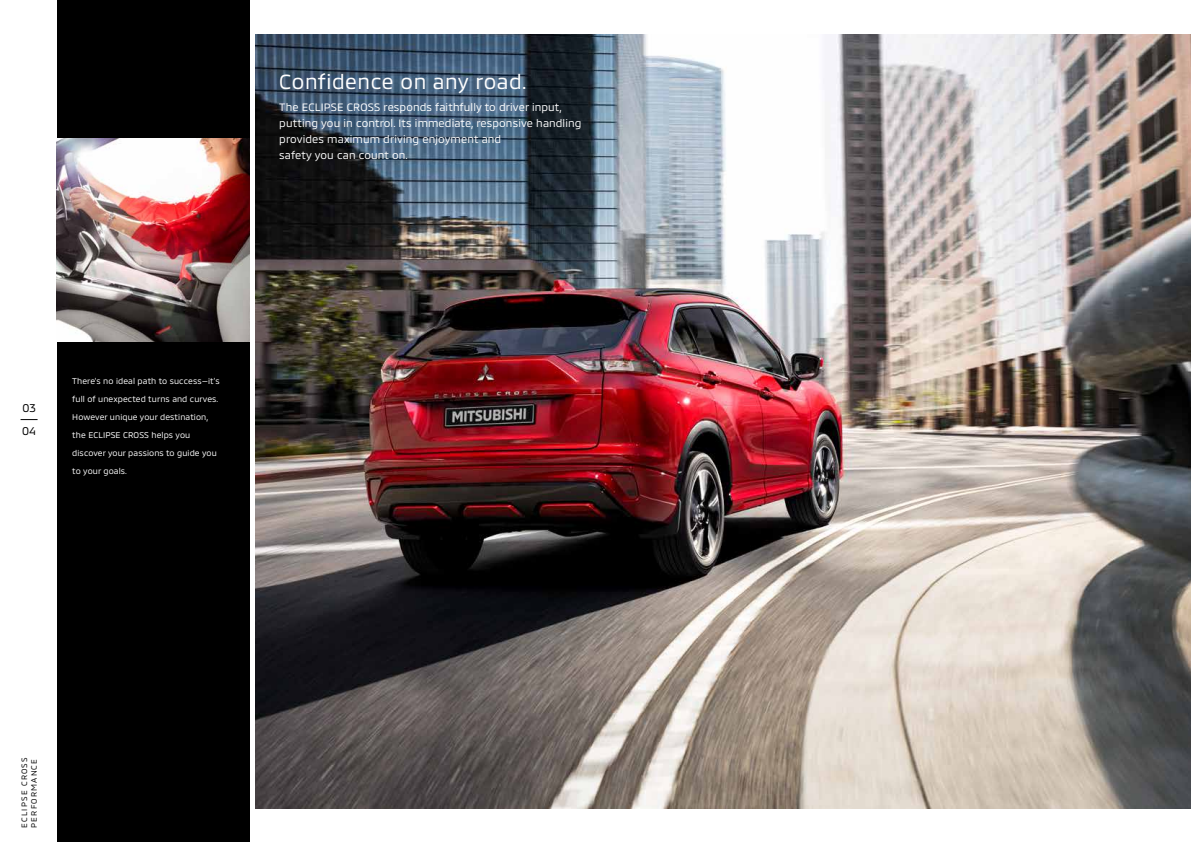
<style>
.page{position:relative;width:1191px;height:842px;background:#fff}
.page>*{position:absolute;margin:0;border:0;box-sizing:border-box;transform-origin:0 0}
.t1{font:21px "MMC";letter-spacing:.025em;color:#fff}
.t2{font:11.5px/23px "MMC";color:#000}
.t3{font:11px/16px "MMC";letter-spacing:.01em;color:#fff}
.t4{font:8.5px/18px "MMC";letter-spacing:.01em;color:#fff}
.t5{font:8px/9.6px "MMC";letter-spacing:.15em;color:#000}
</style>
<div class="page">
<img style="left:255px;top:34px;width:936px;height:774px">
<svg style="left:21px;top:419px;width:17px;height:1px"></svg>
<div style="left:57px;top:0;width:192px;height:842px;background:#000"></div>
<img style="left:57px;top:139px;width:192px;height:203px">
<h1 class="t1" style="left:279px;top:64px;width:249px">Confidence on any road.</h1>
<p class="t3" style="left:279px;top:98px;width:304px">The ECLIPSE CROSS responds faithfully to driver input, putting you in control. Its immediate, responsive handling provides maximum driving enjoyment and<br>safety you can count on.</p>
<h2 class="t2" style="left:22px;top:395px;width:15px">03<br>04</h2>
<p class="t4" style="left:72px;top:371px;width:149px">There’s no ideal path to success—it's full of unexpected turns and curves.<br>However unique your destination, the ECLIPSE CROSS helps you discover your passions to guide you to your goals.</p>
<p class="t5" style="left:19px;top:828px;width:72px;rotate:-90deg">ECLIPSE CROSS<br>PERFORMANCE</p>
</div>
